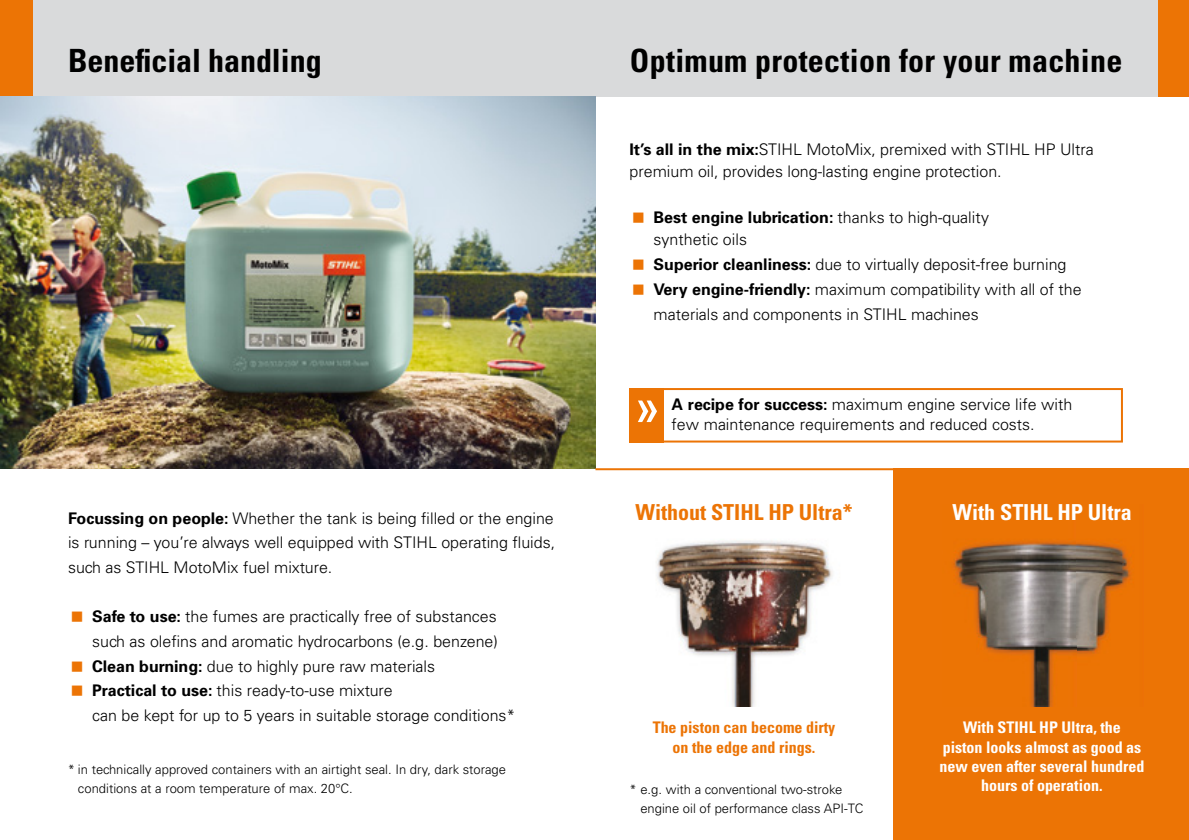
<style>
.page{position:relative;width:1189px;height:840px;background:#fff}
.page>*{position:absolute;margin:0;border:0;box-sizing:border-box;transform-origin:0 0}
.t1{font:55.2px "Univers";color:#fff}
.t2{font:700 condensed 32px "Univers";letter-spacing:.01em;color:#000}
.t3{font:700 condensed 22px "Univers";color:#ec7405}
.t4{font:700 condensed 22px "Univers";color:#fff}
.t5{font:300 16px/24.6px "Univers";color:#000}
.t6{font:700 condensed 16px/19.2px "Univers";color:#fff;text-align:center}
.t7{font:700 condensed 16px/19.2px "Univers";color:#ec7405;text-align:center}
.t8{font:300 13px/18.6px "Univers";color:#000}
.s1{font-weight:700}
</style>
<div class="page">
<div style="left:893px;top:468px;width:296px;height:371px;background:#ec7405"></div>
<img style="left:656px;top:540px;width:177px;height:165px">
<img style="left:954px;top:541px;width:177px;height:164px">
<div style="left:0;top:0;width:1189px;height:96px;background:#d9dadb"></div>
<div style="left:0;top:0;width:33px;height:96px;background:#ec7405"></div>
<div style="left:1158px;top:0;width:31px;height:96px;background:#ec7405"></div>
<img style="left:0;top:96px;width:595px;height:372px">
<div style="left:629px;top:388px;width:494px;height:54px;border:2px solid #ec7405"></div>
<hr style="left:595px;top:468px;width:594px;height:2px;background:#ec7405">
<div style="left:629px;top:388px;width:35px;height:54px;background:#ec7405"></div>
<h2 class="t2" style="left:68px;top:40px;width:255px">Beneficial handling</h2>
<h2 class="t2" style="left:630px;top:41px;width:494px">Optimum protection for your machine</h2>
<p class="t5" style="left:629px;top:137px;width:466px;line-height:22.6px"><span class="s1">It’s all in the mix:</span>STIHL MotoMix, premixed with STIHL HP Ultra premium oil, provides long-lasting engine protection.</p>
<p class="t5" style="left:653px;top:205px;width:337px;line-height:22.6px"><span class="s1">Best engine lubrication:</span> thanks to high-quality synthetic oils</p>
<p class="t5" style="left:653px;top:251px;width:429px"><span class="s1">Superior cleanliness:</span> due to virtually deposit-free burning<br><span class="s1">Very engine-friendly:</span> maximum compatibility with all of the materials and components in STIHL machines</p>
<p class="t5" style="left:68px;top:505px;width:488px;text-align:justify"><span class="s1">Focussing on people:</span> Whether the tank is being filled or the engine is running – you’re always well equipped with STIHL operating fluids, such as STIHL MotoMix fuel mixture.</p>
<p class="t5" style="left:92px;top:603px;width:425px"><span class="s1">Safe to use:</span> the fumes are practically free of substances such as olefins and aromatic hydrocarbons (e.g. benzene)<br><span class="s1">Clean burning:</span> due to highly pure raw materials<br><span class="s1">Practical to use:</span> this ready-to-use mixture<br>can be kept for up to 5 years in suitable storage conditions*</p>
<p class="t8" style="left:78px;top:759px;width:429px;text-indent:-10px">* in technically approved containers with an airtight seal. In dry, dark storage conditions at a room temperature of max. 20°C.</p>
<h1 class="t1" style="left:635px;top:372px;width:26px">››</h1>
<p class="t5" style="left:671px;top:391px;width:402px"><span class="s1">A recipe for success:</span> maximum engine service life with</p>
<p class="t5" style="left:671px;top:412px;width:364px">few maintenance requirements and reduced costs.</p>
<h3 class="t3" style="left:635px;top:498px;width:218px">Without STIHL HP Ultra*</h3>
<h3 class="t4" style="left:952px;top:498px;width:181px">With STIHL HP Ultra</h3>
<p class="t7" style="left:652px;top:717px;width:184px">The piston can become dirty on the edge and rings.</p>
<p class="t6" style="left:939px;top:717px;width:206px">With STIHL HP Ultra, the<br>piston looks almost as good as new even after several hundred hours of operation.</p>
<p class="t8" style="left:640px;top:779px;width:225px;text-indent:-11px">* e.g. with a conventional two-stroke engine oil of performance class API-TC</p>
</div>
